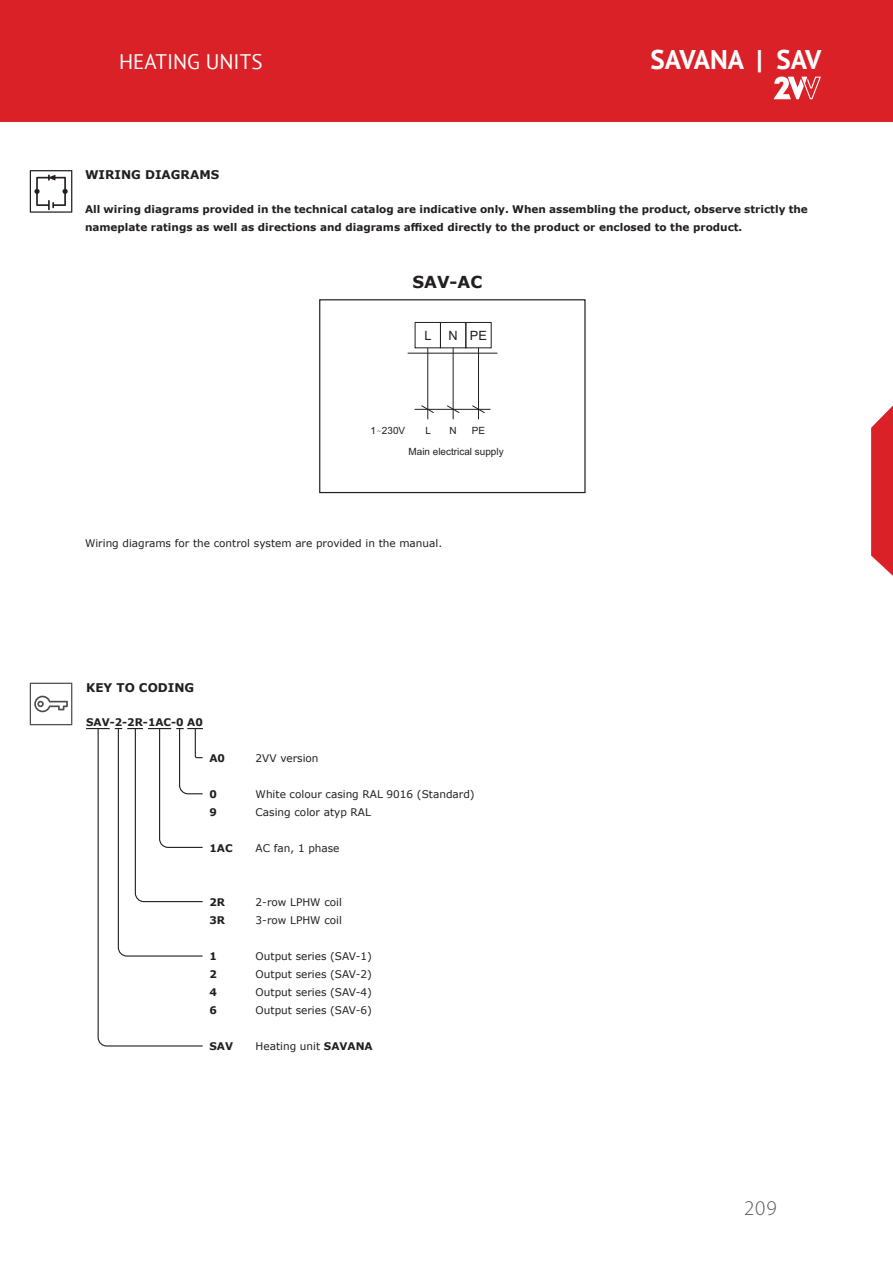
<style>
.page{position:relative;width:893px;height:1263px;background:#fff}
.page>*{position:absolute;margin:0;border:0;box-sizing:border-box;transform-origin:0 0}
.t1{font:700 27px "PT Sans";color:#fff}
.t2{font:italic 700 25.65px "Arial";color:#231f20}
.t3{font:21px "PT Sans";color:#fff}
.t4{font:300 21px "Myriad Pro";color:#57585a}
.t5{font:700 16.5px "Verdana";color:#231f20}
.t6{font:12.75px "Arial";color:#231f20}
.Titulek_TM{font:700 12px "Verdana";color:#231f20}
.t7{font:10.5px "Verdana";color:#231f20}
.t8{font:700 10.5px/18px "Verdana";color:#231f20}
.t9{font:9.9px/21.1px "Arial";color:#231f20}
.s1{font-style:normal;color:#ffc647}
.s2{font-family:"WP Math A"}
.s3{font-weight:700}
</style>
<div class="page">
<div style="left:0;top:0;width:893px;height:122px;background:#da2128"></div>
<svg style="left:871px;top:405px;width:22px;height:171px;background:#de3e44"></svg>
<svg style="left:774px;top:76px;width:47px;height:23px"></svg>
<div style="left:319px;top:299px;width:267px;height:194px;border:1px solid #231f20"></div>
<div style="left:415px;top:322px;width:26px;height:26px;border:1px solid #231f20"></div>
<hr style="left:427px;top:348px;width:1px;height:71px;background:#231f20">
<div style="left:440px;top:322px;width:26px;height:26px;border:1px solid #231f20"></div>
<hr style="left:453px;top:348px;width:1px;height:71px;background:#231f20">
<div style="left:465px;top:322px;width:27px;height:26px;border:1px solid #231f20"></div>
<hr style="left:478px;top:348px;width:1px;height:71px;background:#231f20">
<hr style="left:408px;top:353px;width:89px;height:1px;background:#231f20">
<hr style="left:415px;top:409px;width:75px;height:1px;background:#231f20">
<svg style="left:420px;top:405px;width:15px;height:9px"></svg>
<svg style="left:446px;top:405px;width:14px;height:9px"></svg>
<svg style="left:471px;top:405px;width:15px;height:8px"></svg>
<svg style="left:30px;top:170px;width:42px;height:43px"></svg>
<svg style="left:30px;top:683px;width:42px;height:42px"></svg>
<svg style="left:86px;top:728px;width:117px;height:319px"></svg>
<h3 class="t3" style="left:119px;top:48px;width:145px">HEATING UNITS</h3>
<h1 class="t1" style="left:650px;top:41px;width:172px">SAVANA | SAV</h1>
<p class="Titulek_TM" style="left:85px;top:166px;width:136px">WIRING DIAGRAMS</p>
<p class="t8" style="left:85px;top:200px;width:724px">All wiring diagrams provided in the technical catalog are indicative only. When assembling the product, observe strictly the nameplate ratings as well as directions and diagrams affixed directly to the product or enclosed to the product.</p>
<p class="t2" style="left:363px;top:212px;width:165px">SAVANA <span class="s1">SAV</span></p>
<p class="t5" style="left:412px;top:270px;width:71px">SAV-AC</p>
<p class="t6" style="left:425px;top:327px;width:9px">L</p>
<p class="t6" style="left:448px;top:327px;width:40px">N PE</p>
<p class="t9" style="left:370px;top:420px;width:36px">1<span class="s2">-</span>230V</p>
<p class="t9" style="left:425px;top:420px;width:7px">L</p>
<p class="t9" style="left:450px;top:420px;width:9px">N</p>
<p class="t9" style="left:409px;top:420px;width:97px;text-indent:63px">PE<br>Main electrical supply</p>
<p class="t7" style="left:85px;top:536px;width:359px">Wiring diagrams for the control system are provided in the manual.</p>
<p class="Titulek_TM" style="left:86px;top:679px;width:110px">KEY TO CODING</p>
<p class="t8" style="left:86px;top:712px;width:118px">SAV-2-2R-1AC-0 A0</p>
<p class="t8" style="left:209px;top:748px;width:17px">A0</p>
<p class="t7" style="left:256px;top:750px;width:64px">2VV version</p>
<p class="t8" style="left:209px;top:784px;width:9px">0</p>
<p class="t7" style="left:256px;top:786px;width:221px">White colour casing RAL 9016 (Standard)</p>
<p class="t8" style="left:209px;top:802px;width:9px">9</p>
<p class="t7" style="left:256px;top:804px;width:117px">Casing color atyp RAL</p>
<p class="t8" style="left:209px;top:838px;width:25px">1AC</p>
<p class="t7" style="left:256px;top:840px;width:85px">AC fan, 1 phase</p>
<p class="t8" style="left:209px;top:892px;width:17px">2R</p>
<p class="t7" style="left:256px;top:894px;width:88px">2-row LPHW coil</p>
<p class="t8" style="left:209px;top:910px;width:17px">3R</p>
<p class="t7" style="left:256px;top:912px;width:88px">3-row LPHW coil</p>
<p class="t8" style="left:209px;top:946px;width:9px">1</p>
<p class="t7" style="left:256px;top:948px;width:118px">Output series (SAV-1)</p>
<p class="t8" style="left:209px;top:964px;width:9px">2</p>
<p class="t7" style="left:256px;top:966px;width:118px">Output series (SAV-2)</p>
<p class="t8" style="left:209px;top:982px;width:9px">4</p>
<p class="t7" style="left:256px;top:984px;width:118px">Output series (SAV-4)</p>
<p class="t8" style="left:209px;top:1000px;width:9px">6</p>
<p class="t7" style="left:256px;top:1002px;width:118px">Output series (SAV-6)</p>
<p class="t8" style="left:209px;top:1036px;width:25px">SAV</p>
<p class="t7" style="left:256px;top:1038px;width:119px">Heating unit <span class="s3">SAVANA</span></p>
<h3 class="t4" style="left:744px;top:1195px;width:34px">209</h3>
</div>
